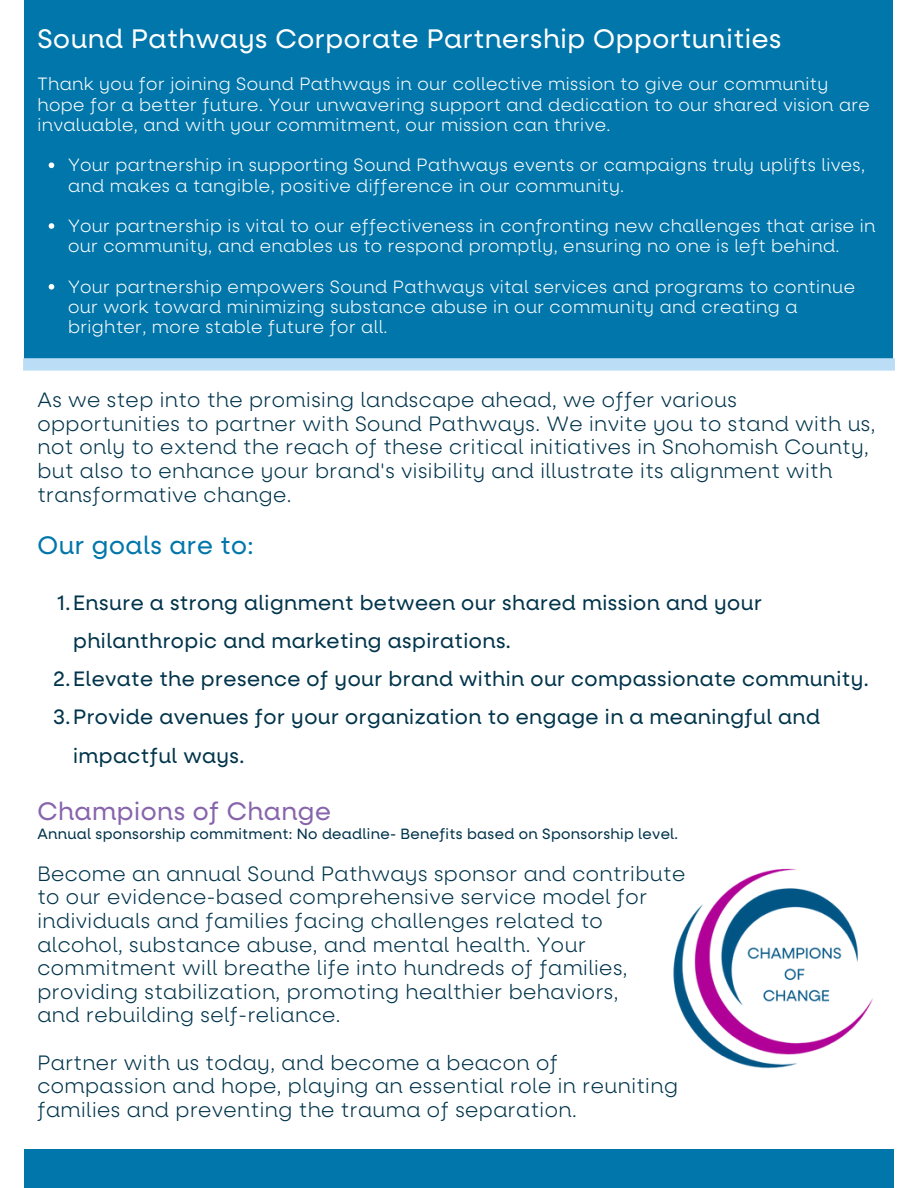
<style>
.page{position:relative;width:918px;height:1188px;background:#fff}
.page>*{position:absolute;margin:0;border:0;box-sizing:border-box;transform-origin:0 0}
.t1{font:27px "Neulis Alt";letter-spacing:.025em;color:#fff}
.t2{font:25.5px "Neulis Alt";letter-spacing:.025em;color:#8764ac}
.t3{font:25.5px "Neulis Alt";letter-spacing:.025em;color:#0076aa}
.t4{font:300 21px/23.7px "Neulis Alt";letter-spacing:.025em;color:#01344b}
.t5{font:21px/38.2px "Neulis Alt";letter-spacing:.025em;color:#01344b}
.t6{font:300 18px/20.2px "Neulis Alt";letter-spacing:.025em;color:#fff}
.t7{font:15px "Neulis Alt";letter-spacing:.025em;color:#01344b}
</style>
<div class="page">
<div style="left:24px;top:1149px;width:870px;height:39px;background:#0076aa"></div>
<div style="left:24px;top:0;width:869px;height:368px;background:#0076aa"></div>
<svg style="left:49px;top:162px;width:5px;height:6px"></svg>
<svg style="left:49px;top:223px;width:5px;height:6px"></svg>
<svg style="left:49px;top:284px;width:5px;height:6px"></svg>
<div style="left:23px;top:358px;width:872px;height:13px;background:#bbddf6"></div>
<img style="left:673px;top:868px;width:200px;height:201px">
<h1 class="t1" style="left:37px;top:22px;width:745px">Sound Pathways Corporate Partnership Opportunities</h1>
<h3 class="t6" style="left:37px;top:75px;width:834px">Thank you for joining Sound Pathways in our collective mission to give our community hope for a better future. Your unwavering support and dedication to our shared vision are invaluable, and with your commitment, our mission can thrive.</h3>
<p class="t6" style="left:68px;top:156px;width:799px">Your partnership in supporting Sound Pathways events or campaigns truly uplifts lives, and makes a tangible, positive difference in our community.</p>
<p class="t6" style="left:68px;top:216px;width:809px">Your partnership is vital to our effectiveness in confronting new challenges that arise in our community, and enables us to respond promptly, ensuring no one is left behind.</p>
<p class="t6" style="left:68px;top:277px;width:788px">Your partnership empowers Sound Pathways vital services and programs to continue our work toward minimizing substance abuse in our community and creating a brighter, more stable future for all.</p>
<h2 class="t4" style="left:37px;top:389px;width:840px">As we step into the promising landscape ahead, we offer various opportunities to partner with Sound Pathways. We invite you to stand with us, not only to extend the reach of these critical initiatives in Snohomish County, but also to enhance your brand's visibility and illustrate its alignment with transformative change.</h2>
<h1 class="t3" style="left:37px;top:530px;width:218px">Our goals are to:</h1>
<p class="t5" style="left:73px;top:584px;width:690px;text-indent:-16px">1.Ensure a strong alignment between our shared mission and your philanthropic and marketing aspirations.</p>
<p class="t5" style="left:53px;top:660px;width:817px">2.Elevate the presence of your brand within our compassionate community.</p>
<p class="t5" style="left:73px;top:698px;width:748px;text-indent:-20px">3.Provide avenues for your organization to engage in a meaningful and impactful ways.</p>
<p class="t2" style="left:37px;top:795px;width:295px">Champions of Change</p>
<p class="t7" style="left:37px;top:825px;width:642px">Annual sponsorship commitment: No deadline- Benefits based on Sponsorship level.</p>
<h2 class="t4" style="left:37px;top:862px;width:649px">Become an annual Sound Pathways sponsor and contribute to our evidence-based comprehensive service model for individuals and families facing challenges related to alcohol, substance abuse, and mental health. Your commitment will breathe life into hundreds of families, providing stabilization, promoting healthier behaviors,<br>and rebuilding self-reliance.</h2>
<h2 class="t4" style="left:37px;top:1051px;width:642px">Partner with us today, and become a beacon of compassion and hope, playing an essential role in reuniting families and preventing the trauma of separation.</h2>
</div>
